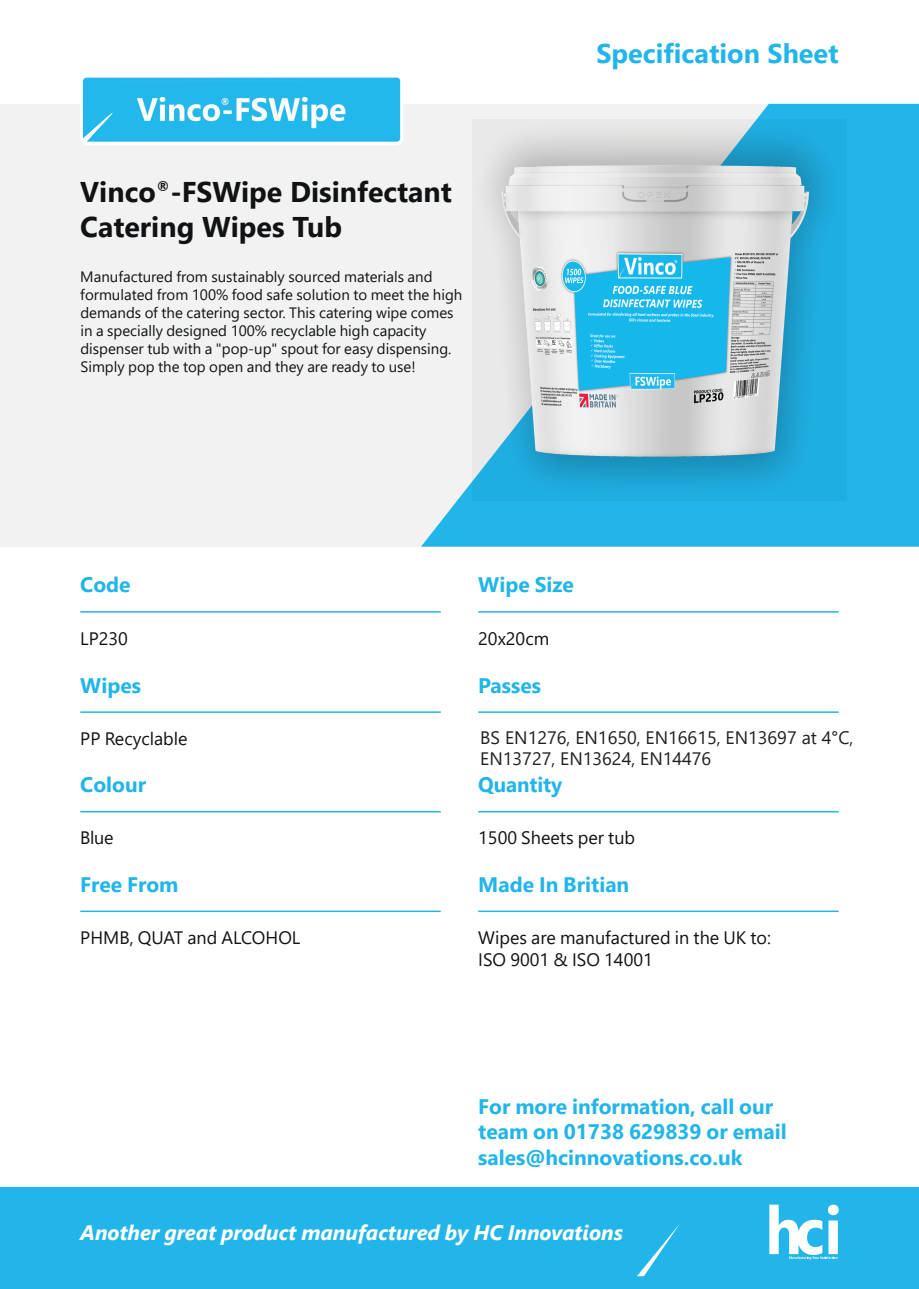
<style>
.page{position:relative;width:919px;height:1289px;background:#fff}
.page>*{position:absolute;margin:0;border:0;box-sizing:border-box;transform-origin:0 0}
.t1{font:700 28.5px/34.2px "Segoe UI";color:#101214}
.t2{font:700 27px "Segoe UI";color:#21b5e9}
.t3{font:700 21px/25.2px "Segoe UI";color:#21b5e9}
.t4{font:italic 700 21px "Segoe UI";color:#fff}
.t5{font:18px/21.6px "Segoe UI";color:#101214}
.t6{font:18px/21.6px "Segoe UI";color:#231f20}
.t7{font:15px/18px "Segoe UI";color:#101214}
</style>
<div class="page">
<div style="left:0;top:1187px;width:918px;height:101px;background:#21b5e9"></div>
<svg style="left:637px;top:1224px;width:43px;height:52px"></svg>
<svg style="left:769px;top:1204px;width:69px;height:55px"></svg>
<div style="left:0;top:104px;width:918px;height:442px;background:#f1f2f1"></div>
<svg style="left:421px;top:104px;width:497px;height:442px;fill:#21b5e9"></svg>
<svg style="left:471px;top:119px;width:375px;height:382px;fill:#1faee1"></svg>
<div style="left:80px;top:75px;width:323px;height:70px;background:#fff;border-radius:7px"></div>
<img style="left:84px;top:77px;width:318px;height:66px">
<hr style="left:80px;top:711px;width:360px;height:2px;background:#21b5e9">
<hr style="left:80px;top:910px;width:360px;height:2px;background:#21b5e9">
<hr style="left:478px;top:910px;width:360px;height:2px;background:#21b5e9">
<hr style="left:80px;top:611px;width:360px;height:1px;background:#21b5e9">
<hr style="left:80px;top:811px;width:360px;height:1px;background:#21b5e9">
<hr style="left:478px;top:611px;width:360px;height:1px;background:#21b5e9">
<hr style="left:478px;top:711px;width:360px;height:2px;background:#21b5e9">
<hr style="left:478px;top:811px;width:360px;height:1px;background:#21b5e9">
<img style="left:462px;top:123px;width:386px;height:365px">
<h1 class="t1" style="left:80px;top:173px;width:373px">Vinco<sup>®</sup>-FSWipe Disinfectant<br>Catering Wipes Tub</h1>
<p class="t7" style="left:80px;top:266px;width:383px">Manufactured from sustainably sourced materials and formulated from 100% food safe solution to meet the high demands of the catering sector. This catering wipe comes in a specially designed 100% recyclable high capacity dispenser tub with a "pop-up" spout for easy dispensing.<br>Simply pop the top open and they are ready to use!</p>
<h2 class="t2" style="left:596px;top:28px;width:244px">Specification Sheet</h2>
<h3 class="t3" style="left:80px;top:570px;width:52px">Code</h3>
<h3 class="t3" style="left:478px;top:570px;width:97px">Wipe Size</h3>
<p class="t5" style="left:80px;top:625px;width:49px">LP230</p>
<p class="t5" style="left:478px;top:625px;width:72px">20x20cm</p>
<h3 class="t3" style="left:80px;top:671px;width:62px">Wipes</h3>
<h3 class="t3" style="left:478px;top:671px;width:64px">Passes</h3>
<p class="t5" style="left:80px;top:726px;width:109px">PP Recyclable</p>
<p class="t6" style="left:480px;top:725px;width:374px">BS EN1276, EN1650, EN16615, EN13697 at 4°C,<br>EN13727, EN13624, EN14476</p>
<h3 class="t3" style="left:80px;top:770px;width:67px">Colour</h3>
<h3 class="t3" style="left:478px;top:770px;width:86px">Quantity</h3>
<p class="t5" style="left:80px;top:825px;width:35px">Blue</p>
<p class="t5" style="left:478px;top:825px;width:158px">1500 Sheets per tub</p>
<h3 class="t3" style="left:80px;top:870px;width:100px">Free From</h3>
<h3 class="t3" style="left:478px;top:870px;width:153px">Made In Britian</h3>
<p class="t5" style="left:80px;top:925px;width:221px">PHMB, QUAT and ALCOHOL</p>
<p class="t5" style="left:478px;top:925px;width:294px">Wipes are manufactured in the UK to:<br>ISO 9001 &amp; ISO 14001</p>
<h3 class="t3" style="left:478px;top:1092px;width:310px">For more information, call our team on 01738 629839 or email sales@hcinnovations.co.uk</h3>
<h3 class="t4" style="left:80px;top:1212px;width:544px">Another great product manufactured by HC Innovations</h3>
</div>
